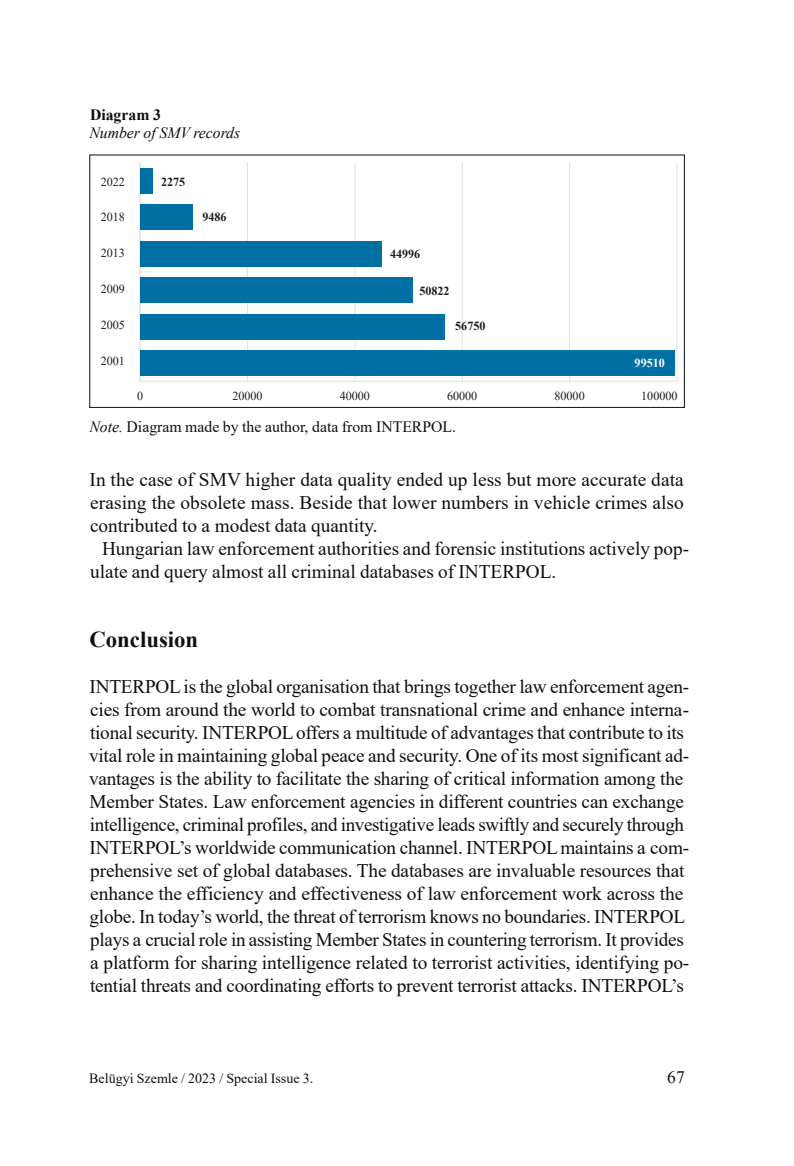
<style>
.page{position:relative;width:794px;height:1166px;background:#fff}
.page>*{position:absolute;margin:0;border:0;box-sizing:border-box;transform-origin:0 0}
.t1{font:700 22.75px "Times New Roman";color:#0f0f0d}
.t2{font:19.25px/22.9px "Times New Roman";letter-spacing:-.01em;color:#0f0f0d}
.t3{font:17.5px "Times New Roman";color:#0f0f0d}
.t4{font:15.75px "Times New Roman";color:#0f0f0d}
.t5{font:italic 15.75px "Times New Roman";color:#0f0f0d}
.t6{font:700 15.75px "Times New Roman";color:#0f0f0d}
.t7{font:14px "Times New Roman";color:#0f0f0d}
.t8{font:12.25px "Times New Roman";color:#1c1c1b}
.t9{font:700 12.25px "Times New Roman";color:#1c1c1b}
.t10{font:700 12.25px "Times New Roman";color:#fff}
.s1{font-style:italic}
</style>
<div class="page">
<hr style="left:140px;top:381px;width:537px;height:1px;background:#e0e1e1">
<hr style="left:247px;top:163px;width:1px;height:218px;background:#e0e1e1">
<hr style="left:354px;top:163px;width:1px;height:218px;background:#e0e1e1">
<hr style="left:462px;top:163px;width:1px;height:218px;background:#e0e1e1">
<hr style="left:569px;top:163px;width:1px;height:218px;background:#e0e1e1">
<hr style="left:676px;top:163px;width:1px;height:218px;background:#e0e1e1">
<hr style="left:140px;top:163px;width:1px;height:218px;background:#e0e1e1">
<svg style="left:141px;top:271px;width:13px;height:1px"></svg>
<div style="left:140px;top:350px;width:534px;height:26px;background:#0070a3"></div>
<div style="left:140px;top:314px;width:305px;height:25px;background:#0070a3"></div>
<div style="left:140px;top:277px;width:273px;height:26px;background:#0070a3"></div>
<div style="left:140px;top:241px;width:242px;height:25px;background:#0070a3"></div>
<div style="left:140px;top:205px;width:53px;height:25px;background:#0070a3"></div>
<div style="left:140px;top:168px;width:12px;height:26px;background:#0070a3"></div>
<div style="left:89px;top:155px;width:596px;height:253px;border:1px solid #0f0f0d"></div>
<p class="t6" style="left:90px;top:103px;width:72px">Diagram 3</p>
<p class="t5" style="left:89px;top:122px;width:152px">Number of SMV records</p>
<p class="t8" style="left:101px;top:173px;width:26px">2022</p>
<p class="t8" style="left:101px;top:209px;width:26px">2018</p>
<p class="t8" style="left:101px;top:245px;width:26px">2013</p>
<p class="t8" style="left:101px;top:280px;width:26px">2009</p>
<p class="t8" style="left:101px;top:316px;width:26px">2005</p>
<p class="t8" style="left:101px;top:352px;width:26px">2001</p>
<p class="t9" style="left:161px;top:173px;width:26px">2275</p>
<p class="t9" style="left:202px;top:208px;width:26px">9486</p>
<p class="t9" style="left:390px;top:245px;width:32px">44996</p>
<p class="t9" style="left:419px;top:282px;width:32px">50822</p>
<p class="t9" style="left:455px;top:317px;width:32px">56750</p>
<p class="t10" style="left:634px;top:354px;width:32px">99510</p>
<p class="t8" style="left:137px;top:387px;width:8px">0</p>
<p class="t8" style="left:232px;top:387px;width:32px">20000</p>
<p class="t8" style="left:340px;top:387px;width:32px">40000</p>
<p class="t8" style="left:447px;top:387px;width:32px">60000</p>
<p class="t8" style="left:554px;top:387px;width:32px">80000</p>
<p class="t8" style="left:641px;top:387px;width:38px">100000</p>
<p class="t4" style="left:89px;top:416px;width:368px"><span class="s1">Note.</span> Diagram made by the author, data from INTERPOL.</p>
<p class="t2" style="left:89px;top:468px;width:596px;text-align:justify">In the case of SMV higher data quality ended up less but more accurate data erasing the obsolete mass. Beside that lower numbers in vehicle crimes also contributed to a modest data quantity.</p>
<p class="t2" style="left:90px;top:537px;width:600px;text-indent:12px">Hungarian law enforcement authorities and forensic institutions actively pop&shy;ulate and query almost all criminal databases of INTERPOL.</p>
<p class="t1" style="left:89px;top:623px;width:110px">Conclusion</p>
<p class="t2" style="left:89px;top:675px;width:602px">INTERPOL is the global organisation that brings together law enforcement agen&shy;cies from around the world to combat transnational crime and enhance interna&shy;tional security. INTERPOL offers a multitude of advantages that contribute to its vital role in maintaining global peace and security. One of its most significant ad&shy;vantages is the ability to facilitate the sharing of critical information among the Member States. Law enforcement agencies in different countries can exchange intelligence, criminal profiles, and investigative leads swiftly and securely through INTERPOL’s worldwide communication channel. INTERPOL maintains a com&shy;prehensive set of global databases. The databases are invaluable resources that enhance the efficiency and effectiveness of law enforcement work across the globe. In today’s world, the threat of terrorism knows no boundaries. INTERPOL plays a crucial role in assisting Member States in countering terrorism. It provides a platform for sharing intelligence related to terrorist activities, identifying po&shy;tential threats and coordinating efforts to prevent terrorist attacks. INTERPOL’s</p>
<p class="t7" style="left:89px;top:1069px;width:225px">Belügyi Szemle / 2023 / Special Issue 3.</p>
<p class="t3" style="left:667px;top:1065px;width:19px">67</p>
</div>
